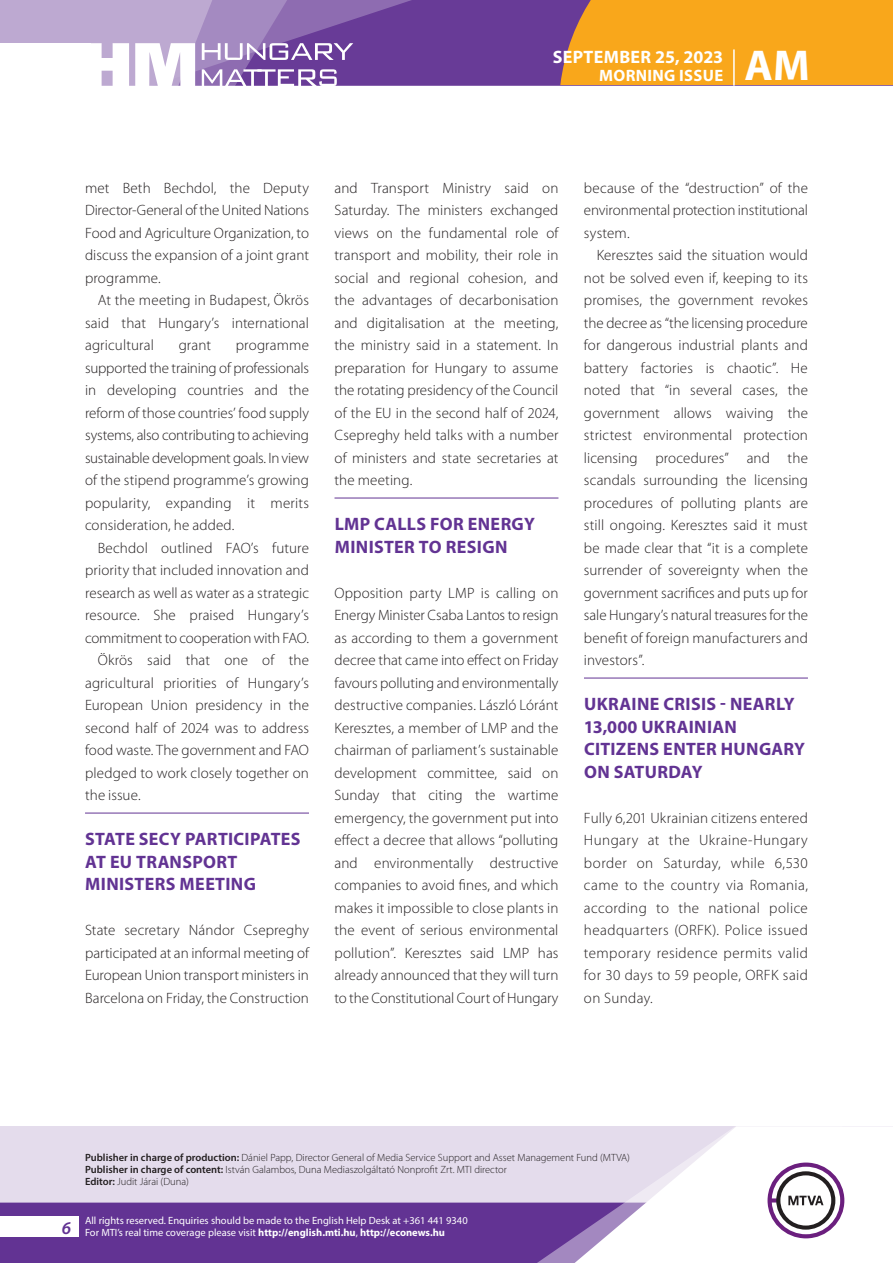
<style>
.page{position:relative;width:893px;height:1263px;background:#fff}
.page>*{position:absolute;margin:0;border:0;box-sizing:border-box;transform-origin:0 0}
.t1{font:700 43.35px "Myriad Pro";color:#fff}
._01_cimsor{font:700 18px/22.5px "Myriad Pro";letter-spacing:.015em;color:#623393}
.t2{font:700 18px "Myriad Pro";letter-spacing:.02em;color:#fff}
.t3{font:700 16.5px "Myriad Pro";letter-spacing:.02em;color:#fff}
._03_kenyer_szöveg-1{font:300 15px/22.5px "Myriad Pro";letter-spacing:.005em;color:#231f20;text-align:justify}
._03_kenyer_szöveg-2{font:300 15px/22.5px "Myriad Pro";letter-spacing:.005em;color:#231f20;text-align:justify}
.t4{font:300 10.5px "Myriad Pro";color:#231f20}
.t5{font:10.5px/12px "Myriad Pro";color:#fff}
.s1{font-weight:600}
.s2{font-weight:700}
</style>
<div class="page">
<div style="left:0;top:1126px;width:893px;height:137px;background:#e4dcec"></div>
<div style="left:0;top:1202px;width:506px;height:61px;background:#623393"></div>
<div style="left:506px;top:1202px;width:43px;height:61px;background:#623393"></div>
<svg style="left:549px;top:1126px;width:344px;height:137px;fill:#fff"></svg>
<svg style="left:767px;top:1162px;width:77px;height:76px;background:#c5b8c8"></svg>
<div style="left:0;top:1216px;width:79px;height:20px;background:#fff"></div>
<div style="left:0;top:0;width:893px;height:85px;background:#683b97"></div>
<div style="left:560px;top:0;width:333px;height:85px;background:#f9a71b"></div>
<hr style="left:733px;top:49px;width:2px;height:37px;background:#fff">
<svg style="left:0;top:0;width:479px;height:86px"></svg>
<hr style="left:85px;top:813px;width:224px;height:1px;background:#623393">
<hr style="left:334px;top:498px;width:224px;height:1px;background:#623393">
<hr style="left:584px;top:678px;width:224px;height:1px;background:#623393">
<p class="t2" style="left:553px;top:45px;width:172px">SEPTEMBER 25, 2023</p>
<p class="t3" style="left:599px;top:65px;width:125px">MORNING ISSUE</p>
<h1 class="t1" style="left:745px;top:37px;width:67px">AM</h1>
<p class="_03_kenyer_szöveg-1" style="left:85px;top:177px;width:225px">met Beth Bechdol, the Deputy Director-General of the United Nations Food and Agriculture Organization, to discuss the expansion of a joint grant programme.</p>
<p class="_03_kenyer_szöveg-2" style="left:85px;top:289px;width:225px;text-indent:13px">At the meeting in Budapest, Ökrös said that Hungary’s international agricultural</p>
<p class="_03_kenyer_szöveg-2" style="left:179px;top:334px;width:34px">grant</p>
<p class="_03_kenyer_szöveg-2" style="left:85px;top:334px;width:225px;text-indent:151px">programme supported the training of professionals in developing countries and the reform of those countries’ food supply systems, also contributing to achieving sustainable development goals. In view of the stipend programme’s growing popularity, expanding it merits consideration, he added.</p>
<p class="_03_kenyer_szöveg-2" style="left:85px;top:537px;width:225px;text-indent:13px">Bechdol outlined FAO’s future priority that included innovation and research as well as water as a strategic resource. She praised Hungary’s commitment to cooperation with FAO.</p>
<p class="_03_kenyer_szöveg-2" style="left:85px;top:649px;width:225px;text-indent:13px">Ökrös said that one of the agricultural priorities of Hungary’s European Union presidency in the second half of 2024 was to address food waste. The government and FAO pledged to work closely together on the issue.</p>
<p class="_01_cimsor" style="left:85px;top:827px;width:217px">STATE SECY PARTICIPATES<br>AT EU TRANSPORT<br>MINISTERS MEETING</p>
<p class="_03_kenyer_szöveg-1" style="left:85px;top:919px;width:225px">State secretary Nándor Csepreghy participated at an informal meeting of European Union transport ministers in Barcelona on Friday, the Construction</p>
<p class="_03_kenyer_szöveg-1" style="left:334px;top:177px;width:225px">and Transport Ministry said on Saturday. The ministers exchanged views on the fundamental role of transport and mobility, their role in social and regional cohesion, and the advantages of decarbonisation and digitalisation at the meeting, the ministry said in a statement. In preparation for Hungary to assume the rotating presidency of the Council of the EU in the second half of 2024, Csepreghy held talks with a number of ministers and state secretaries at the meeting.</p>
<p class="_01_cimsor" style="left:335px;top:512px;width:202px">LMP CALLS FOR ENERGY<br>MINISTER TO RESIGN</p>
<p class="_03_kenyer_szöveg-1" style="left:334px;top:582px;width:225px">Opposition party LMP is calling on Energy Minister Csaba Lantos to resign as according to them a government decree that came into effect on Friday favours polluting and environmentally destructive companies. László Lóránt Keresztes, a member of LMP and the chairman of parliament’s sustainable development committee, said on Sunday that citing the wartime emergency, the government put into effect a decree that allows “polluting and environmentally destructive companies to avoid fines, and which makes it impossible to close plants in the event of serious environmental pollution”. Keresztes said LMP has already announced that they will turn to the Constitutional Court of Hungary</p>
<p class="_03_kenyer_szöveg-1" style="left:584px;top:177px;width:225px">because of the “destruction” of the environmental protection institutional system.</p>
<p class="_03_kenyer_szöveg-2" style="left:584px;top:244px;width:225px;text-indent:13px">Keresztes said the situation would not be solved even if, keeping to its promises, the government revokes the decree as “the licensing procedure for dangerous industrial plants and battery factories is chaotic”. He noted that “in several cases, the government allows waiving the strictest environmental protection licensing procedures” and the scandals surrounding the licensing procedures of polluting plants are still ongoing. Keresztes said it must be made clear that “it is a complete surrender of sovereignty when the government sacrifices and puts up for sale Hungary’s natural treasures for the benefit of foreign manufacturers and investors”.</p>
<p class="_01_cimsor" style="left:584px;top:692px;width:223px">UKRAINE CRISIS - NEARLY<br>13,000 UKRAINIAN<br>CITIZENS ENTER HUNGARY<br>ON SATURDAY</p>
<p class="_03_kenyer_szöveg-1" style="left:584px;top:807px;width:225px">Fully 6,201 Ukrainian citizens entered Hungary at the Ukraine-Hungary border on Saturday, while 6,530 came to the country via Romania, according to the national police headquarters (ORFK). Police issued temporary residence permits valid for 30 days to 59 people, ORFK said on Sunday.</p>
<p class="t4" style="left:85px;top:1152px;width:546px"><span class="s1">Publisher in charge of production:</span> Dániel Papp, Director General of Media Service Support and Asset Management Fund (MTVA)</p>
<p class="t4" style="left:85px;top:1164px;width:423px"><span class="s1">Publisher in charge of content:</span> István Galambos, Duna Mediaszolgáltató Nonprofit Zrt. MTI director</p>
<p class="t4" style="left:85px;top:1176px;width:105px"><span class="s1">Editor:</span> Judit Járai (Duna)</p>
<p class="t5" style="left:62px;top:1214px;width:407px;text-indent:23px">All rights reserved. Enquiries should be made to the English Help Desk at +361 441 9340<br><sup>6</sup> For MTI’s real time coverage please visit <span class="s2">http://english.mti.hu</span>, <span class="s2">http://econews.hu</span></p>
</div>
